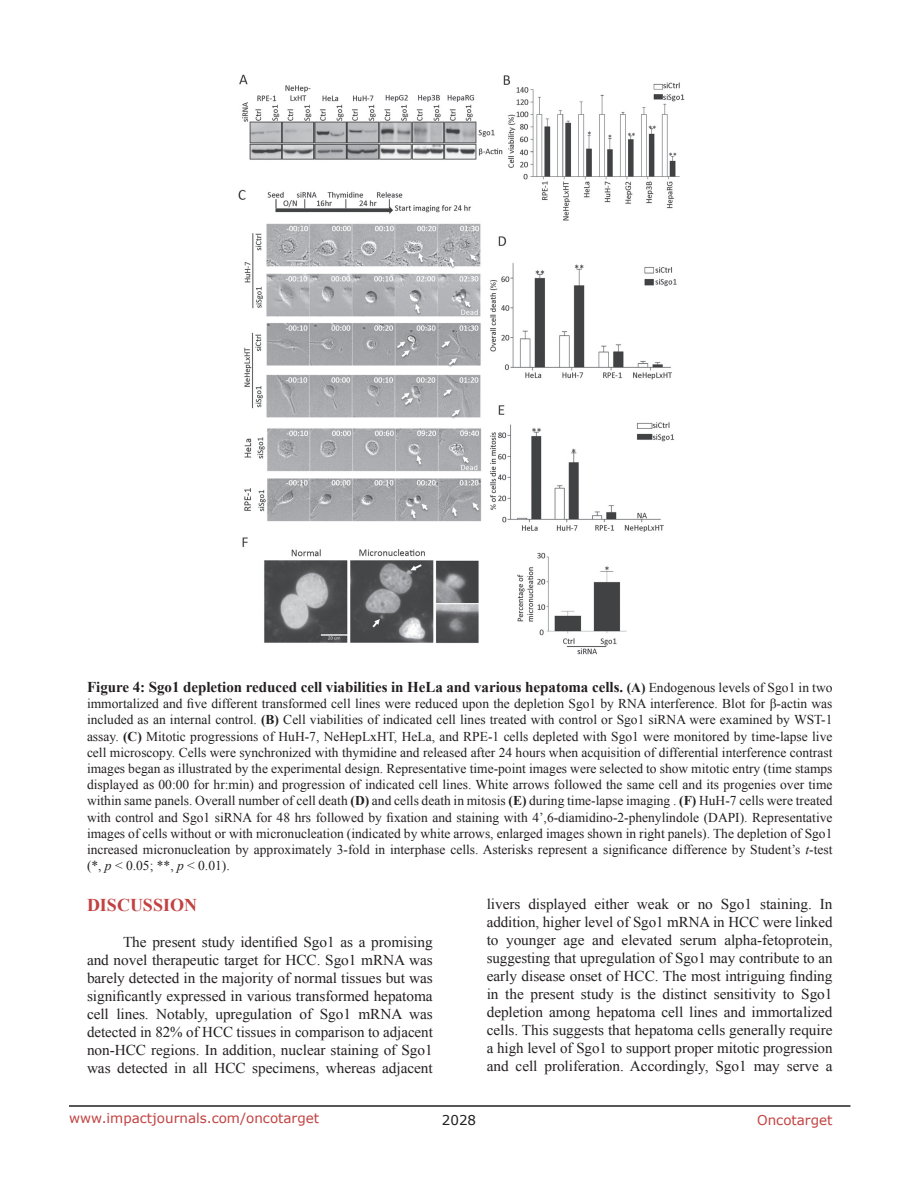
<style>
.page{position:relative;width:918px;height:1188px;background:#fff}
.page>*{position:absolute;margin:0;border:0;box-sizing:border-box;transform-origin:0 0}
.Heading{font:700 18px "Times New Roman";color:#c24141}
.BodyText{font:15px/18px "Times New Roman";letter-spacing:-.005em;color:#231f20;text-align:justify}
.FigureText{font:700 15px "Times New Roman";color:#231f20}
.FigureText-2{font:13.5px/16.2px "Times New Roman";color:#231f20;text-align:justify}
.t1{font:13.5px "Verdana";color:#c24141}
.t2{font:13.5px "Verdana";color:#231f20}
.s1{font-size:13.5px}
.s2{font-weight:400;font-size:13.5px}
.s3{font-weight:700}
.s4{font-style:italic}
</style>
<div class="page">
<hr style="left:69px;top:1105px;width:781px;height:2px;background:#231f20">
<img style="left:238px;top:74px;width:447px;height:581px">
<p class="FigureText" style="left:87px;top:677px;width:747px">Figure 4: Sgo1 depletion reduced cell viabilities in HeLa and various hepatoma cells. <span class="s1">(A)</span> <span class="s2">Endogenous levels of Sgo1 in two</span></p>
<p class="FigureText-2" style="left:87px;top:695px;width:747px">immortalized and five different transformed cell lines were reduced upon the depletion Sgo1 by RNA interference. Blot for β-actin was included as an internal control. <span class="s3">(B)</span> Cell viabilities of indicated cell lines treated with control or Sgo1 siRNA were examined by WST-1 assay. <span class="s3">(C)</span> Mitotic progressions of HuH-7, NeHepLxHT, HeLa, and RPE-1 cells depleted with Sgo1 were monitored by time-lapse live cell microscopy. Cells were synchronized with thymidine and released after 24 hours when acquisition of differential interference contrast images began as illustrated by the experimental design. Representative time-point images were selected to show mitotic entry (time stamps displayed as 00:00 for hr:min) and progression of indicated cell lines. White arrows followed the same cell and its progenies over time within same panels. Overall number of cell death <span class="s3">(D)</span> and cells death in mitosis <span class="s3">(E)</span> during time-lapse imaging . <span class="s3">(F)</span> HuH-7 cells were treated with control and Sgo1 siRNA for 48 hrs followed by fixation and staining with 4’,6-diamidino-2-phenylindole (DAPI). Representative images of cells without or with micronucleation (indicated by white arrows, enlarged images shown in right panels). The depletion of Sgo1 increased micronucleation by approximately 3-fold in interphase cells. Asterisks represent a significance difference by Student’s <span class="s4">t</span>-test (*, <span class="s4">p</span> &lt; 0.05; **, <span class="s4">p</span> &lt; 0.01).</p>
<p class="Heading" style="left:87px;top:892px;width:112px">DISCUSSION</p>
<p class="BodyText" style="left:87px;top:933px;width:347px;text-indent:36px">The present study identified Sgo1 as a promising and novel therapeutic target for HCC. Sgo1 mRNA was barely detected in the majority of normal tissues but was significantly expressed in various transformed hepatoma cell lines. Notably, upregulation of Sgo1 mRNA was detected in 82% of HCC tissues in comparison to adjacent non-HCC regions. In addition, nuclear staining of Sgo1 was detected in all HCC specimens, whereas adjacent</p>
<p class="BodyText" style="left:487px;top:895px;width:347px">livers displayed either weak or no Sgo1 staining. In addition, higher level of Sgo1 mRNA in HCC were linked to younger age and elevated serum alpha-fetoprotein, suggesting that upregulation of Sgo1 may contribute to an early disease onset of HCC. The most intriguing finding in the present study is the distinct sensitivity to Sgo1 depletion among hepatoma cell lines and immortalized cells. This suggests that hepatoma cells generally require a high level of Sgo1 to support proper mitotic progression and cell proliferation. Accordingly, Sgo1 may serve a</p>
<p class="t1" style="left:69px;top:1109px;width:252px">www.impactjournals.com/oncotarget</p>
<p class="t2" style="left:442px;top:1111px;width:36px">2028</p>
<p class="t1" style="left:757px;top:1111px;width:77px">Oncotarget</p>
</div>
